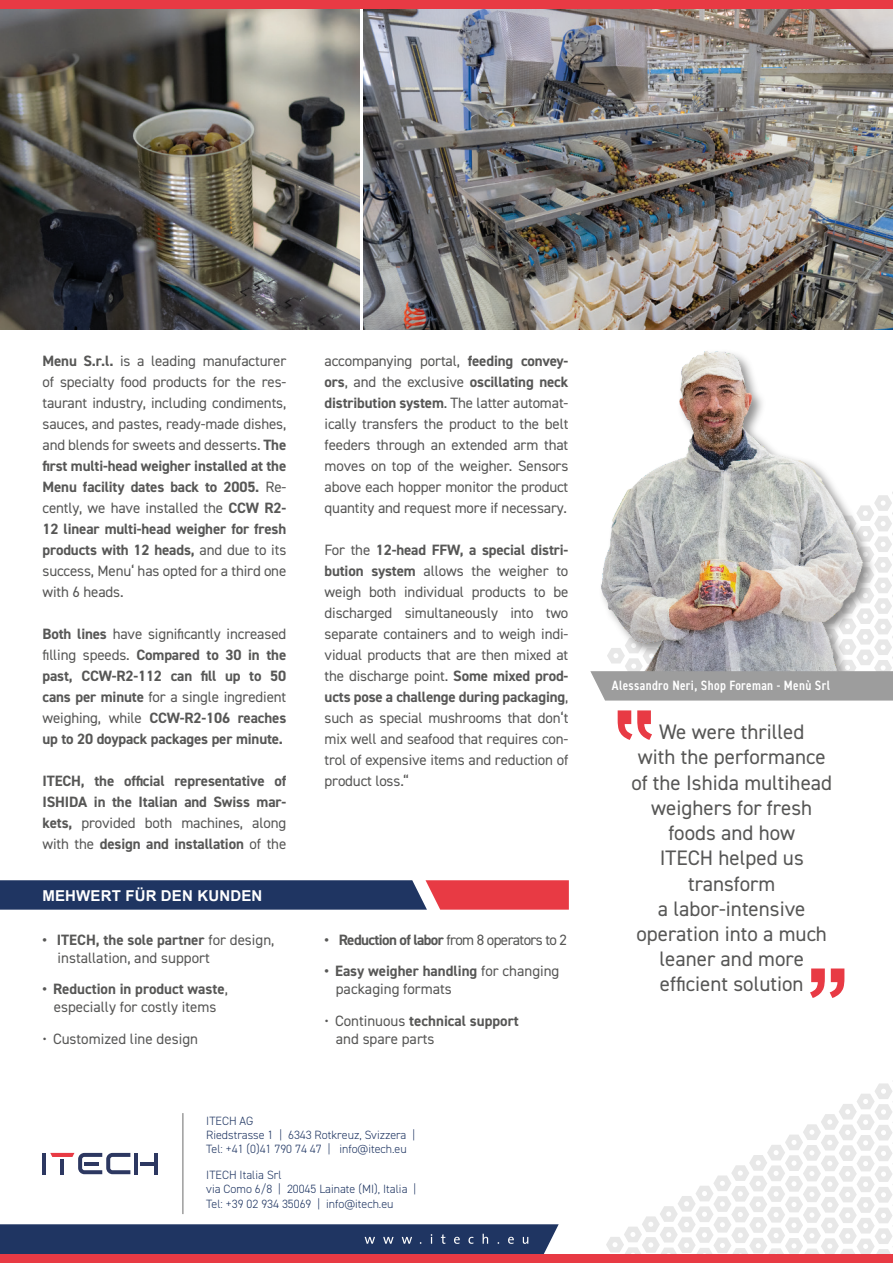
<style>
.page{position:relative;width:893px;height:1263px;background:#fff}
.page>*{position:absolute;margin:0;border:0;box-sizing:border-box;transform-origin:0 0}
.t1{font:21px/25.2px "DIN2014";color:#575756;text-align:center}
.t2{font:15px/21px "DIN2014";letter-spacing:-.01em;color:#575756;text-align:justify}
.t3{font:700 15px/21px "DIN2014";letter-spacing:-.01em;color:#575756;text-align:justify}
.t4{font:700 15px "DIN2014";letter-spacing:-.04em;color:#575756}
.t5{font:700 15px "Arial";letter-spacing:.01em;color:#fff}
.t6{font:600 condensed 13.5px "DIN2014";letter-spacing:.025em;color:#fff}
.t7{font:300 12px/14.4px "DIN2014";color:#1f3562}
.s1{font-weight:700}
.s2{font-weight:400}
</style>
<div class="page">
<img style="left:635px;top:351px;width:198px;height:134px">
<img style="left:364px;top:9px;width:529px;height:321px">
<img style="left:0;top:9px;width:360px;height:321px">
<svg style="left:606px;top:1083px;width:287px;height:171px"></svg>
<svg style="left:0;top:880px;width:569px;height:30px;background:#573e61"></svg>
<svg style="left:0;top:1224px;width:559px;height:30px;background:#273c67"></svg>
<div style="left:0;top:1254px;width:893px;height:9px;background:#e83a44"></div>
<div style="left:0;top:0;width:893px;height:9px;background:#e83a44"></div>
<svg style="left:50px;top:1153px;width:80px;height:21px"></svg>
<svg style="left:84px;top:1161px;width:14px;height:4px"></svg>
<svg style="left:141px;top:1162px;width:13px;height:3px"></svg>
<hr style="left:42px;top:1153px;width:4px;height:21px;background:#2d3861">
<hr style="left:134px;top:1153px;width:4px;height:21px;background:#2d3861">
<hr style="left:154px;top:1153px;width:4px;height:21px;background:#2d3861">
<hr style="left:60px;top:1159px;width:4px;height:15px;background:#2d3861">
<hr style="left:182px;top:1113px;width:2px;height:101px;background:#9d9d9d">
<svg style="left:590px;top:485px;width:303px;height:215px;background:#c0bdbc"></svg>
<svg style="left:810px;top:968px;width:34px;height:30px"></svg>
<svg style="left:618px;top:710px;width:34px;height:30px"></svg>
<p class="t2" style="left:43px;top:350px;width:245px"><span class="s1">Menu S.r.l.</span> is a leading manufacturer of specialty food products for the res&shy;taurant industry, including condiments, sauces, and pastes, ready-made dishes, and blends for sweets and desserts. <span class="s1">The first multi-head weigher installed at the Menu facility dates back to 2005.</span> Re&shy;cently, we have installed the <span class="s1">CCW R2- 12 linear multi-head weigher for fresh products with 12 heads,</span> and due to its success, Menu‘ has opted for a third one with 6 heads.</p>
<p class="t3" style="left:43px;top:623px;width:245px">Both lines <span class="s2">have significantly increased filling speeds.</span> Compared to 30 in the past, CCW-R2-112 can fill up to 50 cans per minute <span class="s2">for a single ingredient weighing, while</span> CCW-R2-106 reaches up to 20 doypack packages per minute.</p>
<p class="t3" style="left:43px;top:770px;width:245px">ITECH, the official representative of ISHIDA in the Italian and Swiss mar&shy;kets, <span class="s2">provided both machines, along with the</span> design and installation <span class="s2">of the</span></p>
<p class="t5" style="left:43px;top:885px;width:221px">MEHWERT FÜR DEN KUNDEN</p>
<p class="t2" style="left:58px;top:931px;width:218px;line-height:18px;text-indent:-15px"><span class="s1">• ITECH, the sole partner</span> for design, installation, and support</p>
<p class="t2" style="left:43px;top:980px;width:187px;line-height:18px;text-align:center"><span class="s1">• Reduction in product waste</span>, especially for costly items</p>
<p class="t2" style="left:43px;top:1028px;width:157px">• Customized line design</p>
<p class="t2" style="left:325px;top:350px;width:245px">accompanying portal, <span class="s1">feeding convey&shy;ors</span>, and the exclusive <span class="s1">oscillating neck distribution system</span>. The latter automat&shy;ically transfers the product to the belt feeders through an extended arm that moves on top of the weigher. Sensors above each hopper monitor the product quantity and request more if necessary.</p>
<p class="t2" style="left:325px;top:539px;width:245px">For the <span class="s1">12-head FFW, a special distri&shy;bution system</span> allows the weigher to weigh both individual products to be discharged simultaneously into two separate containers and to weigh indi&shy;vidual products that are then mixed at the discharge point. <span class="s1">Some mixed prod&shy;ucts pose a challenge during packaging</span>, such as special mushrooms that don‘t mix well and seafood that requires con&shy;trol of expensive items and reduction of product loss.“</p>
<p class="t4" style="left:325px;top:930px;width:244px">• Reduction of labor <span class="s2">from 8 operators to 2</span></p>
<p class="t2" style="left:336px;top:962px;width:225px;line-height:18px;text-indent:-11px"><span class="s1">• Easy weigher handling</span> for changing packaging formats</p>
<p class="t2" style="left:336px;top:1011px;width:185px;line-height:18px;text-indent:-11px">• Continuous <span class="s1">technical support </span>and spare parts</p>
<p class="t7" style="left:206px;top:1113px;width:49px">ITECH AG</p>
<p class="t7" style="left:206px;top:1128px;width:210px">Riedstrasse 1 | 6343 Rotkreuz, Svizzera |<br>Tel: +41 (0)41 790 74 47 | info@itech.eu</p>
<p class="t7" style="left:206px;top:1167px;width:77px">ITECH Italia Srl</p>
<p class="t7" style="left:206px;top:1182px;width:211px">via Como 6/8 | 20045 Lainate (MI), Italia |<br>Tel: +39 02 934 35069 | info@itech.eu</p>
<p class="t6" style="left:612px;top:676px;width:219px">Alessandro Neri, Shop Foreman - Menù Srl</p>
<p class="t1" style="left:659px;top:719px;width:147px">We were thrilled</p>
<p class="t1" style="left:631px;top:744px;width:202px">with the performance of the Ishida multihead weighers for fresh foods and how</p>
<p class="t1" style="left:660px;top:845px;width:146px">ITECH helped us transform</p>
<p class="t1" style="left:636px;top:895px;width:192px">a labor-intensive operation into a much leaner and more efficient solution</p>
</div>
